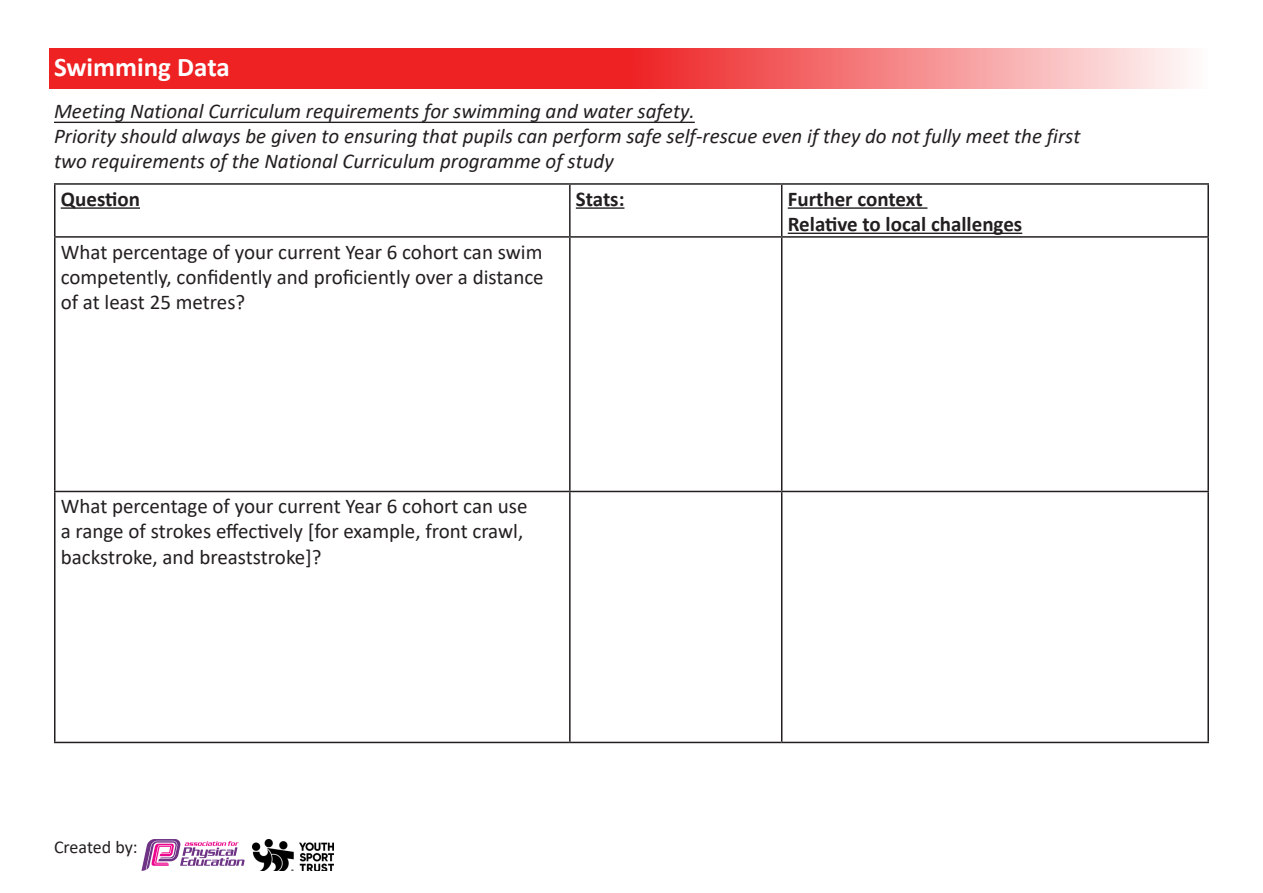
<style>
.page{position:relative;width:1263px;height:893px;background:#fff}
.page>*{position:absolute;margin:0;border:0;box-sizing:border-box;transform-origin:0 0}
.t1{font:700 27px "Calibri";color:#fff}
.t2{font:21px/25.2px "Calibri";color:#231f20;text-align:justify}
.t3{font:italic 21px/25.2px "Calibri";color:#231f20}
.t4{font:700 21px "Calibri";color:#231f20}
.t5{font:18px "Calibri";letter-spacing:-.005em;color:#231f20}
</style>
<div class="page">
<img style="left:252px;top:839px;width:82px;height:32px">
<svg style="left:141px;top:839px;width:104px;height:32px"></svg>
<svg style="left:49px;top:48px;width:1137px;height:41px;background:#f15456"></svg>
<hr style="left:54px;top:183px;width:516px;height:2px;background:#231f20">
<hr style="left:54px;top:185px;width:2px;height:51px;background:#231f20">
<hr style="left:570px;top:183px;width:212px;height:2px;background:#231f20">
<hr style="left:569px;top:185px;width:2px;height:51px;background:#231f20">
<hr style="left:782px;top:183px;width:427px;height:2px;background:#231f20">
<hr style="left:781px;top:185px;width:1px;height:51px;background:#231f20">
<hr style="left:1207px;top:185px;width:2px;height:51px;background:#231f20">
<hr style="left:54px;top:236px;width:516px;height:2px;background:#231f20">
<hr style="left:54px;top:238px;width:2px;height:253px;background:#231f20">
<hr style="left:570px;top:236px;width:212px;height:2px;background:#231f20">
<hr style="left:569px;top:238px;width:2px;height:253px;background:#231f20">
<hr style="left:782px;top:236px;width:427px;height:2px;background:#231f20">
<hr style="left:781px;top:238px;width:1px;height:253px;background:#231f20">
<hr style="left:1207px;top:238px;width:2px;height:253px;background:#231f20">
<hr style="left:54px;top:491px;width:516px;height:1px;background:#231f20">
<hr style="left:54px;top:492px;width:2px;height:250px;background:#231f20">
<hr style="left:570px;top:491px;width:212px;height:1px;background:#231f20">
<hr style="left:569px;top:492px;width:2px;height:250px;background:#231f20">
<hr style="left:782px;top:491px;width:427px;height:1px;background:#231f20">
<hr style="left:781px;top:492px;width:1px;height:250px;background:#231f20">
<hr style="left:1207px;top:492px;width:2px;height:250px;background:#231f20">
<hr style="left:54px;top:742px;width:516px;height:1px;background:#231f20">
<hr style="left:570px;top:742px;width:212px;height:1px;background:#231f20">
<hr style="left:782px;top:742px;width:427px;height:1px;background:#231f20">
<hr style="left:61px;top:207px;width:79px;height:2px;background:#231f20">
<hr style="left:576px;top:207px;width:48px;height:2px;background:#231f20">
<hr style="left:788px;top:207px;width:139px;height:2px;background:#231f20">
<hr style="left:788px;top:233px;width:234px;height:1px;background:#231f20">
<hr style="left:54px;top:122px;width:641px;height:1px;background:#231f20">
<p class="t1" style="left:54px;top:48px;width:177px">Swimming Data</p>
<p class="t3" style="left:54px;top:97px;width:1028px">Meeting National Curriculum requirements for swimming and water safety.<br>Priority should always be given to ensuring that pupils can perform safe self-rescue even if they do not fully meet the first two requirements of the National Curriculum programme of study</p>
<p class="t4" style="left:61px;top:184px;width:81px">Question</p>
<p class="t4" style="left:576px;top:184px;width:50px">Stats:</p>
<p class="t4" style="left:788px;top:184px;width:136px">Further context</p>
<p class="t4" style="left:788px;top:209px;width:236px">Relative to local challenges</p>
<p class="t2" style="left:61px;top:239px;width:484px">What percentage of your current Year 6 cohort can swim competently, confidently and proficiently over a distance of at least 25 metres?</p>
<p class="t2" style="left:61px;top:493px;width:468px;text-align:left">What percentage of your current Year 6 cohort can use a range of strokes effectively [for example, front crawl, backstroke, and breaststroke]?</p>
<p class="t5" style="left:54px;top:834px;width:85px">Created by:</p>
</div>
